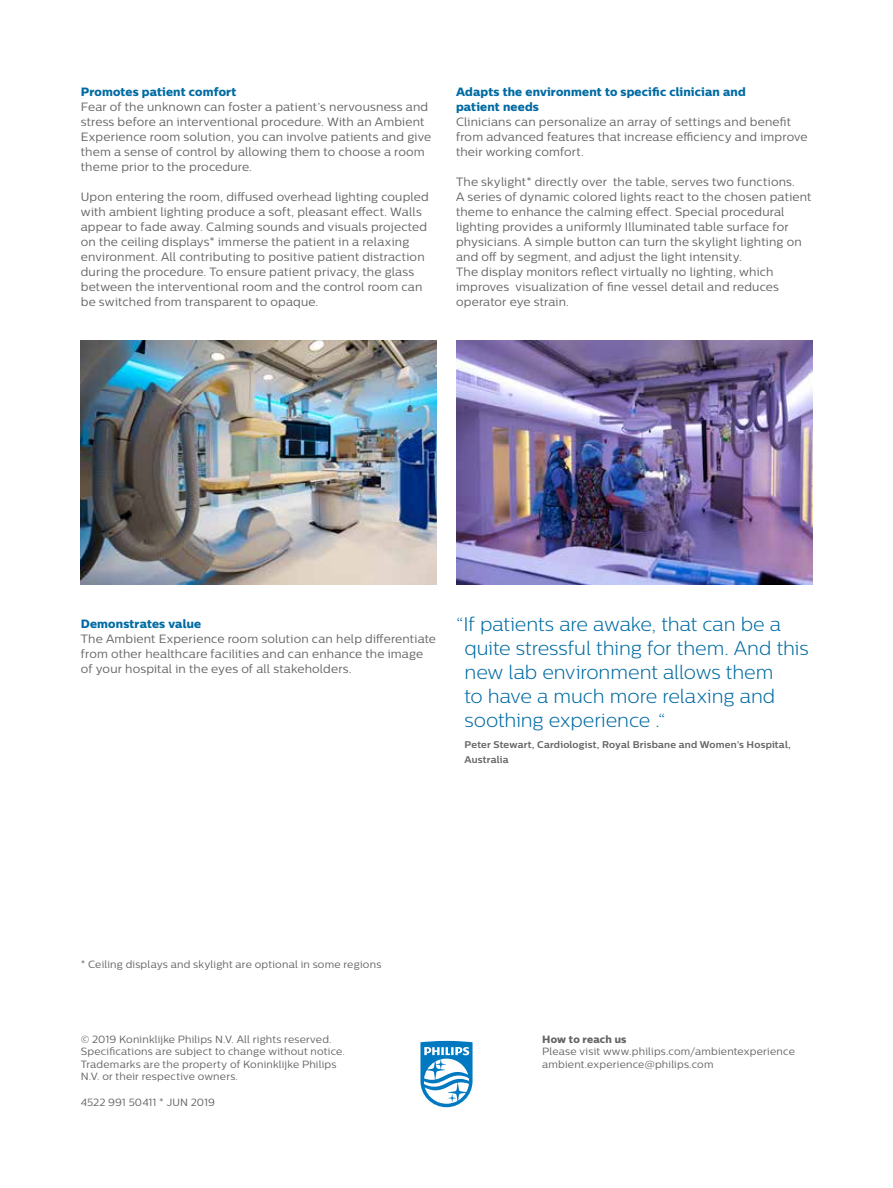
<style>
.page{position:relative;width:893px;height:1188px;background:#fff}
.page>*{position:absolute;margin:0;border:0;box-sizing:border-box;transform-origin:0 0}
.t1{font:300 19.5px/24px "Centrale Sans";letter-spacing:-.005em;color:#006ba3}
.t2{font:12px/15px "Centrale Sans";letter-spacing:.015em;color:#636466}
.t3{font:12px/15px "Centrale Sans X Bold";letter-spacing:.01em;color:#006ba3}
.t4{font:10.5px/12.6px "Centrale Sans";letter-spacing:.02em;color:#636466}
.t5{font:10.5px "Centrale Sans X Bold";letter-spacing:.015em;color:#636466}
.t6{font:700 9.75px/15px "Centrale Sans";letter-spacing:.02em;color:#636466}
</style>
<div class="page">
<svg style="left:420px;top:1041px;width:52px;height:66px"></svg>
<img style="left:456px;top:341px;width:356px;height:244px">
<img style="left:81px;top:341px;width:356px;height:244px">
<p class="t3" style="left:81px;top:84px;width:157px">Promotes patient comfort</p>
<p class="t2" style="left:81px;top:99px;width:352px">Fear of the unknown can foster a patient’s nervousness and stress before an interventional procedure. With an Ambient Experience room solution, you can involve patients and give them a sense of control by allowing them to choose a room theme prior to the procedure.</p>
<p class="t2" style="left:81px;top:189px;width:350px">U pon entering the room, diffused overhead lighting coupled with ambient lighting produce a soft, pleasant effect. Walls appear to fade away. Calming sounds and visuals projected on the ceiling displays* immerse the patient in a relaxing environment. All contributing to positive patient distraction during the procedure. To ensure patient privacy, the glass between the interventional room and the control room can be switched from transparent to opaque.</p>
<p class="t3" style="left:456px;top:84px;width:291px">Adapts the environment to specific clinician and patient needs</p>
<p class="t2" style="left:456px;top:114px;width:353px">Clinicians can personalize an array of settings and benefit from advanced features that increase efficiency and improve their working comfort.</p>
<p class="t2" style="left:456px;top:174px;width:357px">The skylight* directly over the table, serves two functions.<br>A series of dynamic colored lights react to the chosen patient theme to enhance the calming effect. Special procedural lighting provides a uniformly Illuminated table surface for physicians. A simple button can turn the skylight lighting on and off by segment, and adjust the light intensity.<br>The display monitors reflect virtually no lighting, which improves visualization of fine vessel detail and reduces operator eye strain.</p>
<p class="t3" style="left:81px;top:616px;width:122px">Demonstrates value</p>
<p class="t2" style="left:81px;top:631px;width:357px">The Ambient Experience room solution can help differentiate from other healthcare facilities and can enhance the image of your hospital in the eyes of all stakeholders.</p>
<h1 class="t1" style="left:465px;top:612px;width:346px;text-indent:-9px">“If patients are awake, that can be a quite stressful thing for them. And this new lab environment allows them<br>to have a much more relaxing and soothing experience .“</h1>
<p class="t6" style="left:465px;top:737px;width:328px">Peter Stewart, Cardiologist, Royal Brisbane and Women’s Hospital,<br>Australia</p>
<p class="t4" style="left:81px;top:958px;width:302px">* Ceiling displays and skylight are optional in some regions</p>
<p class="t4" style="left:81px;top:1033px;width:266px">© 2019 Koninklijke Philips N.V. All rights reserved.<br>Specifications are subject to change without notice.<br>Trademarks are the property of Koninklijke Philips N.V. or their respective owners.</p>
<p class="t4" style="left:81px;top:1096px;width:136px">4522 991 50411 * Jun 2019</p>
<p class="t5" style="left:542px;top:1032px;width:86px">How to reach us</p>
<p class="t4" style="left:542px;top:1045px;width:254px">Please visit www.philips.com/ambientexperience ambient.experience@philips.com</p>
</div>
